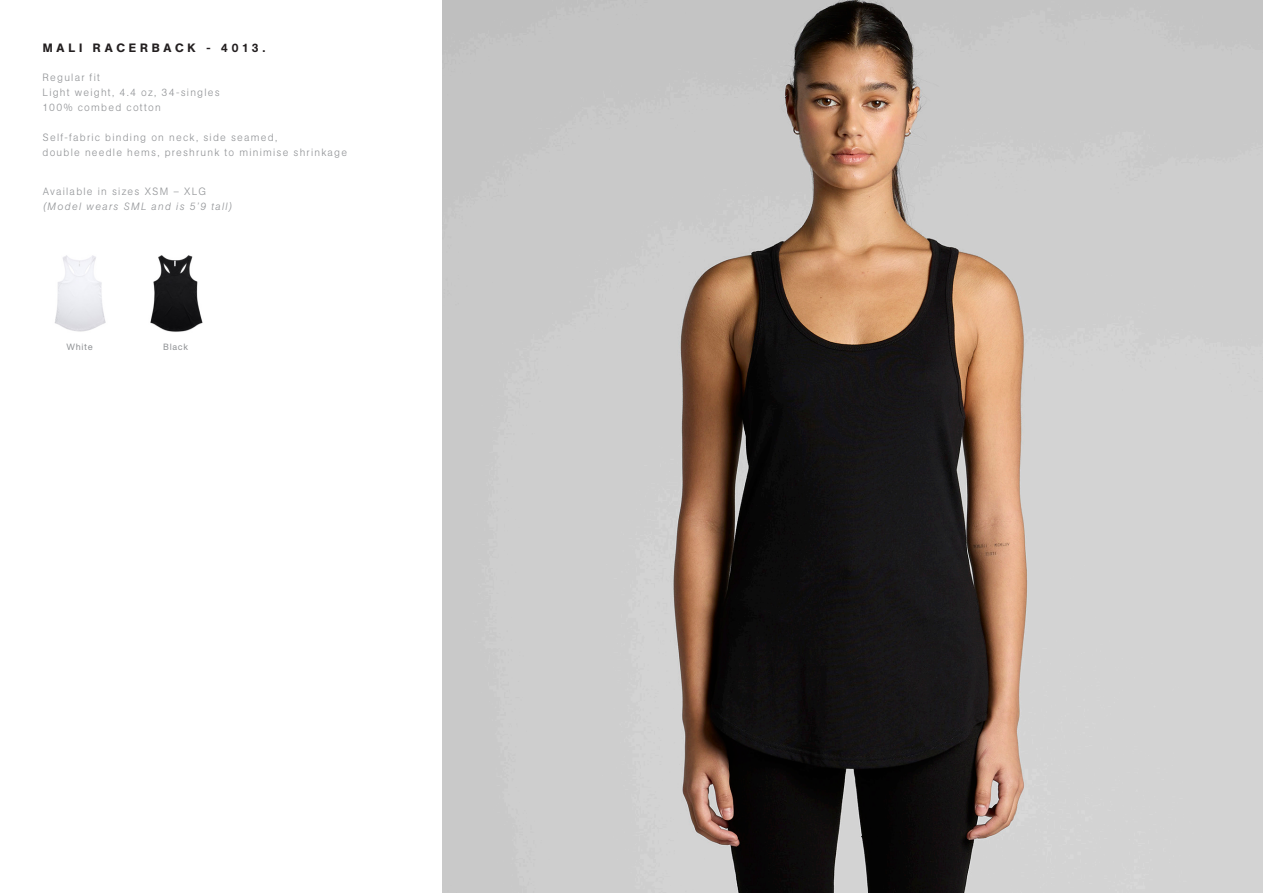
<style>
.page{position:relative;width:1263px;height:893px;background:#fff}
.page>*{position:absolute;margin:0;border:0;box-sizing:border-box;transform-origin:0 0}
.t1{font:500 12px "AG Book Pro";letter-spacing:.32em;color:#231f20}
.t2{font:300 10.5px/15px "AG Book Pro";letter-spacing:.115em;color:#939598}
.t3{font:italic 300 10.5px/15px "AG Book Pro";letter-spacing:.125em;color:#939598}
.COLOUR_NAME{font:9px "AG Book Pro";letter-spacing:.075em;color:#939598}
.s1{font-style:normal}
</style>
<div class="page">
<img style="left:54px;top:255px;width:52px;height:77px">
<img style="left:150px;top:255px;width:53px;height:77px">
<img style="left:442px;top:0;width:821px;height:893px">
<p class="t1" style="left:43px;top:40px;width:224px">MALI RACERBACK - 4013.</p>
<p class="t2" style="left:43px;top:69px;width:59px">Regular fit</p>
<p class="t2" style="left:43px;top:84px;width:179px">Light weight, 4.4 oz, 34-singles</p>
<p class="t2" style="left:43px;top:99px;width:120px">100% combed cotton</p>
<p class="t2" style="left:43px;top:129px;width:306px">Self-fabric binding on neck, side seamed,<br>double needle hems, preshrunk to minimise shrinkage</p>
<p class="t3" style="left:43px;top:184px;width:191px"><span class="s1">Available in sizes XSM – XLG </span>(Model wears SML and is 5’9 tall)</p>
<p class="COLOUR_NAME" style="left:66px;top:341px;width:28px">White</p>
<p class="COLOUR_NAME" style="left:163px;top:341px;width:27px">Black</p>
</div>
